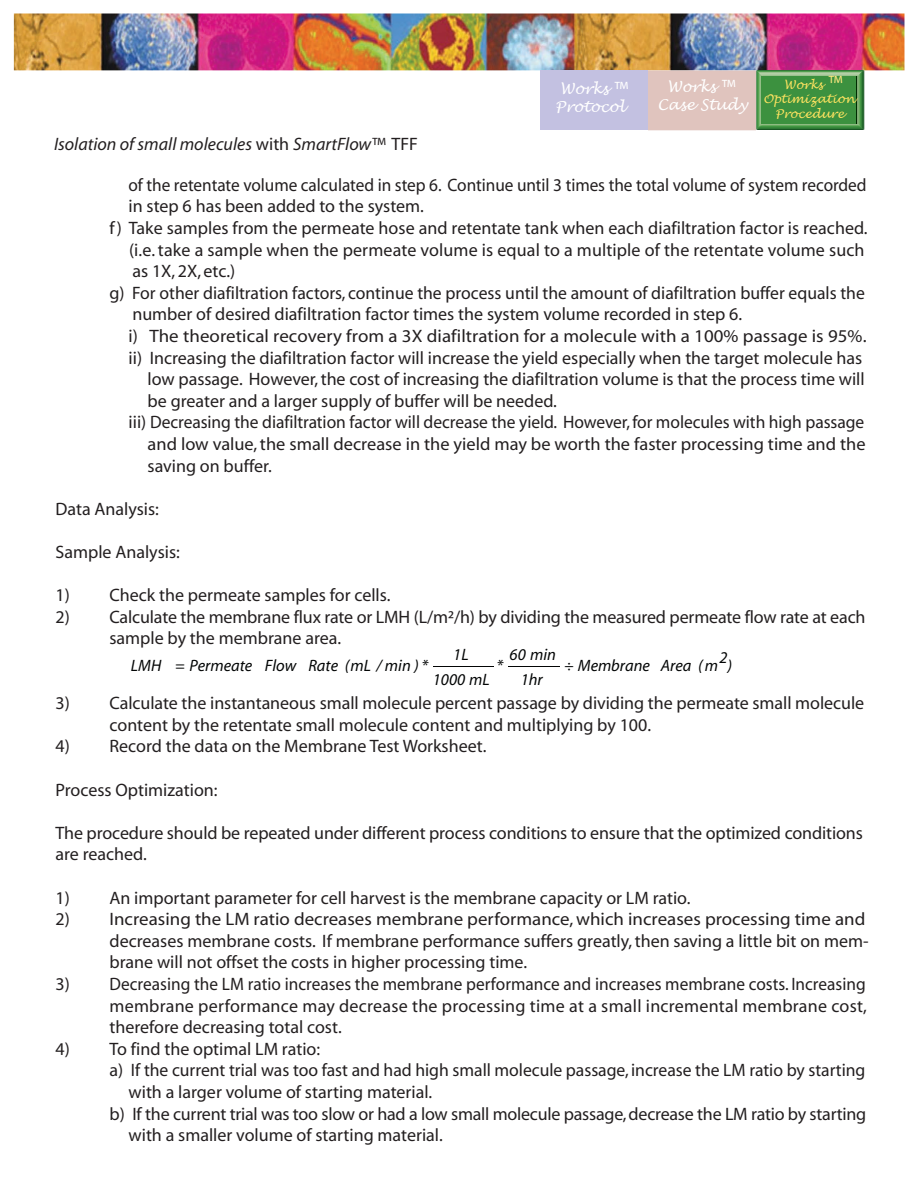
<style>
.page{position:relative;width:918px;height:1188px;background:#fff}
.page>*{position:absolute;margin:0;border:0;box-sizing:border-box;transform-origin:0 0}
.t1{font:18px/21.6px "Myriad";color:#231f20}
.t2{font:18px "Myriad";color:#231f20;scale:.96 1}
.t3{font:italic 18px "Myriad";color:#231f20}
.t4{font:18px "Myriad";color:#fee880}
.t5{font:italic 16.5px "Myriad";color:#030505}
.t6{font:italic 15px/18px "Lucida Handwriting";color:#fff;text-align:center}
.t7{font:italic 12px "Lucida Handwriting";color:#fee360}
.s1{font-style:normal}
.s2{font-family:"Myriad";font-size:18px}
</style>
<div class="page">
<img style="left:14px;top:14px;width:890px;height:56px">
<div style="left:540px;top:70px;width:108px;height:60px;background:#c3c1e1"></div>
<hr style="left:757px;top:130px;width:108px;height:1px;background:#003807">
<hr style="left:756px;top:130px;width:107px;height:1px;background:#003807">
<svg style="left:648px;top:70px;width:217px;height:60px;background:#93ac83"></svg>
<hr style="left:433px;top:666px;width:60px;height:1px;background:#030505">
<hr style="left:508px;top:666px;width:52px;height:1px;background:#030505">
<p class="t3" style="left:54px;top:135px;width:366px">Isolation of small molecules <span class="s1">with</span> SmartFlow™ <span class="s1">TFF</span></p>
<p class="t6" style="left:657px;top:78px;width:91px">Works <span class="s2">™<br></span>Case Study</p>
<p class="t4" style="left:828px;top:73px;width:16px">™</p>
<p class="t6" style="left:555px;top:80px;width:74px">Works <span class="s2">™<br></span>Protocol</p>
<p class="t7" style="left:784px;top:77px;width:40px">Works</p>
<p class="t7" style="left:763px;top:92px;width:93px">Optimization</p>
<p class="t7" style="left:775px;top:106px;width:71px">Procedure</p>
<p class="t2" style="left:129px;top:176px;width:770px">of the retentate volume calculated in step 6. Continue until 3 times the total volume of system recorded</p>
<p class="t1" style="left:129px;top:196px;width:297px">in step 6 has been added to the system.</p>
<p class="t1" style="left:110px;top:218px;width:760px">f) Take samples from the permeate hose and retentate tank when each diafiltration factor is reached.</p>
<p class="t1" style="left:129px;top:239px;width:737px">(i.e. take a sample when the permeate volume is equal to a multiple of the retentate volume such</p>
<p class="t1" style="left:132px;top:261px;width:104px">as 1X, 2X, etc.)</p>
<p class="t1" style="left:110px;top:283px;width:757px">g) For other diafiltration factors, continue the process until the amount of diafiltration buffer equals the</p>
<p class="t1" style="left:132px;top:304px;width:611px">number of desired diafiltration factor times the system volume recorded in step 6.</p>
<p class="t1" style="left:129px;top:326px;width:740px">i) The theoretical recovery from a 3X diafiltration for a molecule with a 100% passage is 95%.</p>
<p class="t1" style="left:129px;top:347px;width:735px">ii) Increasing the diafiltration factor will increase the yield especially when the target molecule has</p>
<p class="t1" style="left:148px;top:369px;width:718px">low passage. However, the cost of increasing the diafiltration volume is that the process time will</p>
<p class="t1" style="left:148px;top:391px;width:411px">be greater and a larger supply of buffer will be needed.</p>
<p class="t1" style="left:129px;top:412px;width:737px">iii) Decreasing the diafiltration factor will decrease the yield. However, for molecules with high passage</p>
<p class="t1" style="left:148px;top:434px;width:719px">and low value, the small decrease in the yield may be worth the faster processing time and the</p>
<p class="t1" style="left:148px;top:455px;width:126px">saving on buffer.</p>
<p class="t1" style="left:56px;top:499px;width:105px">Data Analysis:</p>
<p class="t1" style="left:56px;top:542px;width:126px">Sample Analysis:</p>
<p class="t1" style="left:56px;top:585px;width:337px">1) Check the permeate samples for cells.</p>
<p class="t1" style="left:110px;top:607px;width:758px;text-indent:-54px">2) Calculate the membrane flux rate or LMH (L/m²/h) by dividing the measured permeate flow rate at each sample by the membrane area.</p>
<p class="t5" style="left:510px;top:646px;width:48px">60 min</p>
<p class="t5" style="left:453px;top:646px;width:17px">1L</p>
<p class="t5" style="left:719px;top:650px;width:10px">2</p>
<p class="t5" style="left:131px;top:658px;width:299px">LMH = Permeate Flow Rate mL / min *</p>
<p class="t5" style="left:564px;top:658px;width:156px">÷ Membrane Area m</p>
<p class="t5" style="left:345px;top:658px;width:6px">(</p>
<p class="t5" style="left:414px;top:658px;width:6px">)</p>
<p class="t5" style="left:698px;top:658px;width:6px">(</p>
<p class="t5" style="left:727px;top:658px;width:6px">)</p>
<p class="t5" style="left:521px;top:672px;width:23px">1hr</p>
<p class="t5" style="left:497px;top:658px;width:8px">*</p>
<p class="t5" style="left:433px;top:672px;width:58px">1000 mL</p>
<p class="t1" style="left:110px;top:693px;width:756px;text-indent:-54px">3) Calculate the instantaneous small molecule percent passage by dividing the permeate small molecule content by the retentate small molecule content and multiplying by 100.</p>
<p class="t1" style="left:56px;top:736px;width:432px">4) Record the data on the Membrane Test Worksheet.</p>
<p class="t1" style="left:56px;top:779px;width:164px">Process Optimization:</p>
<p class="t1" style="left:56px;top:823px;width:809px">The procedure should be repeated under different process conditions to ensure that the optimized conditions are reached.</p>
<p class="t1" style="left:56px;top:887px;width:636px">1) An important parameter for cell harvest is the membrane capacity or LM ratio.</p>
<p class="t1" style="left:110px;top:909px;width:761px;text-indent:-54px">2) Increasing the LM ratio decreases membrane performance, which increases processing time and decreases membrane costs. If membrane performance suffers greatly, then saving a little bit on mem&shy;brane will not offset the costs in higher processing time.</p>
<p class="t1" style="left:110px;top:974px;width:759px;text-align:justify;text-indent:-54px">3) Decreasing the LM ratio increases the membrane performance and increases membrane costs. Increasing membrane performance may decrease the processing time at a small incremental membrane cost, therefore decreasing total cost.</p>
<p class="t1" style="left:56px;top:1039px;width:266px">4) To find the optimal LM ratio:</p>
<p class="t1" style="left:110px;top:1060px;width:757px">a) If the current trial was too fast and had high small molecule passage, increase the LM ratio by starting</p>
<p class="t1" style="left:129px;top:1082px;width:305px">with a larger volume of starting material.</p>
<p class="t1" style="left:110px;top:1103px;width:758px">b) If the current trial was too slow or had a low small molecule passage, decrease the LM ratio by starting</p>
<p class="t1" style="left:129px;top:1125px;width:316px">with a smaller volume of starting material.</p>
</div>
